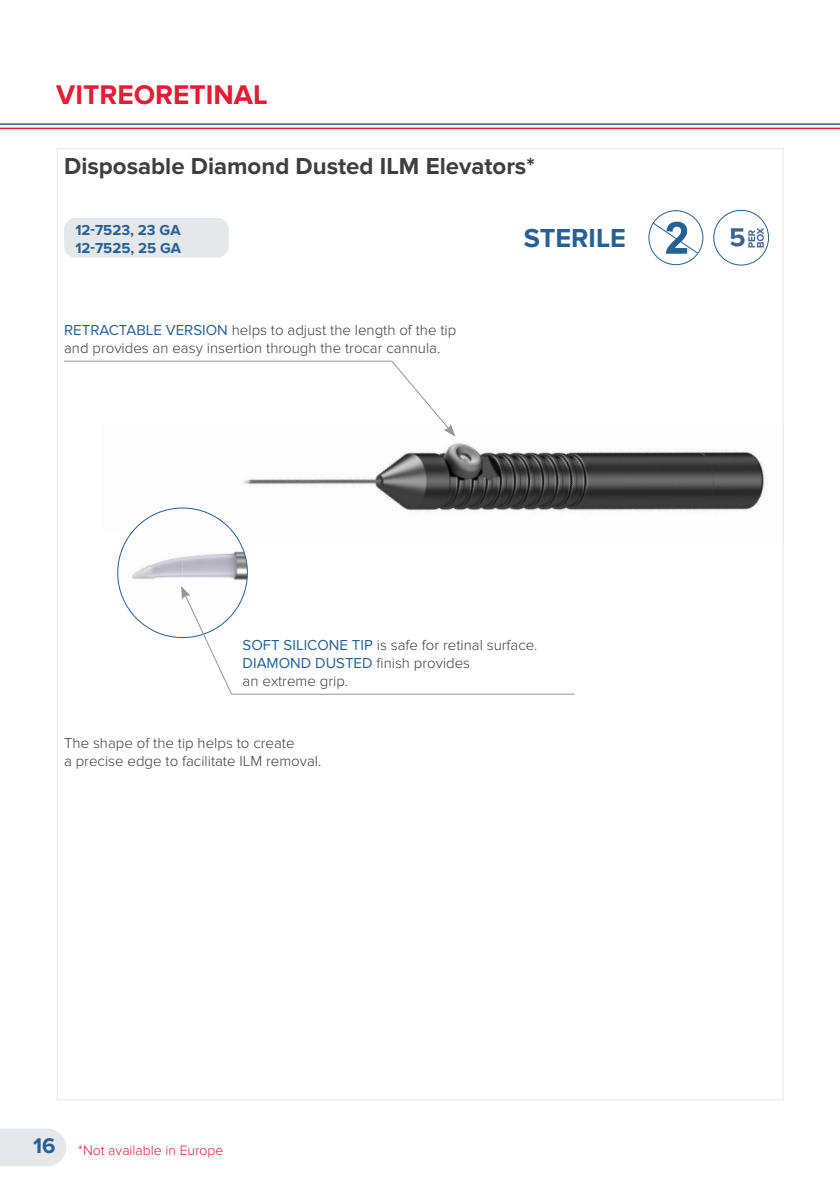
<style>
.page{position:relative;width:840px;height:1191px;background:#fff}
.page>*{position:absolute;margin:0;border:0;box-sizing:border-box;transform-origin:0 0}
.t1{font:700 28px "Proxima Nova";color:#e21d34}
.t2{font:700 27px "Proxima Nova";color:#266195}
.t3{font:700 24px "Proxima Nova";color:#3e3e3f}
.t4{font:700 22px "Proxima Nova";color:#266195}
.t5{font:300 15px/18px "Proxima Nova";color:#3e3e3f}
.t6{font:700 15px/18px "Proxima Nova";color:#266195}
.t7{font:300 14px "Proxima Nova";color:#e21d34}
.s1{font-weight:400;color:#266195}
</style>
<div class="page">
<div style="left:0;top:1129px;width:66px;height:37px;background:#e6e7e9"></div>
<hr style="left:0;top:128px;width:839px;height:1px;background:#e21d34">
<hr style="left:0;top:123px;width:839px;height:2px;background:#266195">
<img style="left:241px;top:436px;width:525px;height:108px">
<img style="left:118px;top:540px;width:64px;height:49px">
<img style="left:182px;top:544px;width:65px;height:46px">
<img style="left:120px;top:589px;width:125px;height:48px">
<img style="left:126px;top:509px;width:115px;height:35px">
<div style="left:64px;top:218px;width:164px;height:39px;background:#e6e7e9;border-radius:11px"></div>
<div style="left:648px;top:210px;width:55px;height:55px;border:1px solid #266195;border-radius:50%"></div>
<svg style="left:651px;top:221px;width:47px;height:33px"></svg>
<img style="left:713px;top:210px;width:55px;height:55px;border-radius:27px">
<div style="left:712px;top:210px;width:56px;height:55px;border:1px solid #266195;border-radius:50%"></div>
<hr style="left:64px;top:361px;width:327px;height:1px;background:#939598">
<svg style="left:390px;top:360px;width:65px;height:76px"></svg>
<hr style="left:231px;top:693px;width:343px;height:1px;background:#939598">
<svg style="left:181px;top:586px;width:51px;height:109px"></svg>
<h1 class="t1" style="left:56px;top:79px;width:213px">VITREORETINAL</h1>
<h3 class="t3" style="left:64px;top:153px;width:472px">Disposable Diamond Dusted ILM Elevators*</h3>
<p class="t6" style="left:75px;top:221px;width:107px">12-7523, 23 GA<br>12-7525, 25 GA</p>
<p class="t5" style="left:64px;top:321px;width:393px"><span class="s1">RETRACTABLE VERSION</span> helps to adjust the length of the tip and provides an easy insertion through the trocar cannula.</p>
<h2 class="t2" style="left:523px;top:222px;width:104px">STERILE</h2>
<p class="t5" style="left:242px;top:636px;width:296px"><span class="s1">SOFT SILICONE TIP</span> is safe for retinal surface.<br><span class="s1">DIAMOND DUSTED</span> finish provides<br>an extreme grip.</p>
<p class="t5" style="left:64px;top:734px;width:259px">The shape of the tip helps to create<br>a precise edge to facilitate ILM removal.</p>
<h3 class="t4" style="left:33px;top:1133px;width:24px">16</h3>
<p class="t7" style="left:78px;top:1142px;width:147px">*Not available in Europe</p>
</div>
